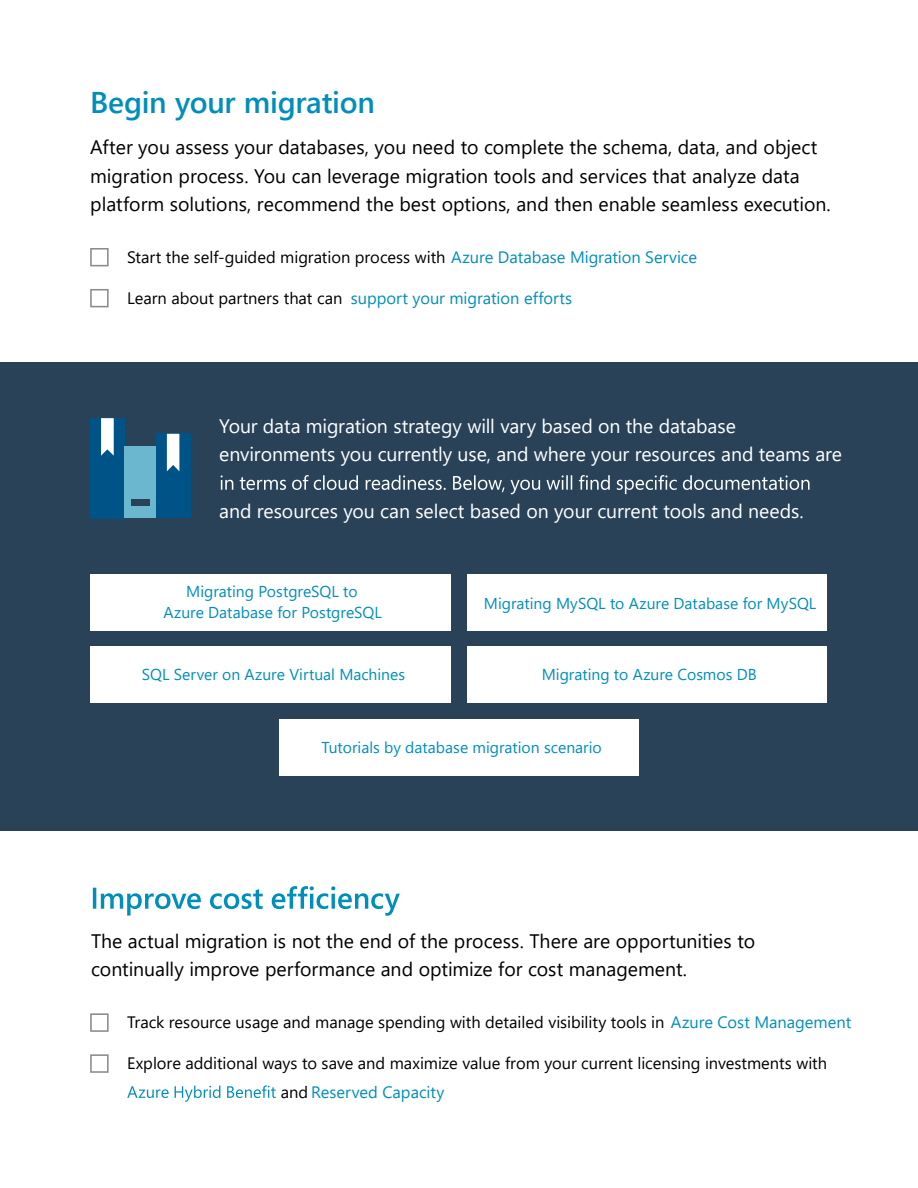
<style>
.page{position:relative;width:918px;height:1188px;background:#fff}
.page>*{position:absolute;margin:0;border:0;box-sizing:border-box;transform-origin:0 0}
.t1{font:600 30px "Segoe UI";letter-spacing:-.01em;color:#008eba}
.t2{font:19.5px/28.5px "Segoe UI";color:#000}
.t3{font:19.5px/28.5px "Segoe UI";letter-spacing:-.005em;color:#fff}
.t4{font:16.5px/28.5px "Segoe UI";color:#000}
.t5{font:16.5px "Segoe UI";color:#008eba}
.t6{font:15.75px/20.7px "Segoe UI";color:#008eba;text-align:center}
.s1{color:#008eba}
.s2{color:#000}
</style>
<div class="page">
<div style="left:0;top:363px;width:918px;height:468px;background:#294258"></div>
<svg style="left:93px;top:886px;width:307px;height:30px"></svg>
<div style="left:90px;top:418px;width:35px;height:100px;background:#005386"></div>
<div style="left:125px;top:446px;width:31px;height:72px;background:#6bb7d0"></div>
<div style="left:156px;top:434px;width:34px;height:84px;background:#005386"></div>
<svg style="left:101px;top:418px;width:13px;height:38px"></svg>
<svg style="left:167px;top:434px;width:12px;height:37px"></svg>
<div style="left:131px;top:499px;width:19px;height:7px;background:#294258"></div>
<svg style="left:127px;top:1085px;width:149px;height:17px"></svg>
<svg style="left:90px;top:248px;width:19px;height:18px"></svg>
<svg style="left:90px;top:1013px;width:19px;height:19px"></svg>
<svg style="left:90px;top:289px;width:19px;height:18px"></svg>
<svg style="left:90px;top:1054px;width:19px;height:19px"></svg>
<svg style="left:221px;top:475px;width:589px;height:19px"></svg>
<div style="left:90px;top:574px;width:361px;height:57px;background:#fff"></div>
<div style="left:90px;top:647px;width:361px;height:56px;background:#fff"></div>
<div style="left:467px;top:574px;width:360px;height:57px;background:#fff"></div>
<div style="left:467px;top:647px;width:360px;height:56px;background:#fff"></div>
<div style="left:279px;top:719px;width:360px;height:56px;background:#fff"></div>
<h1 class="t1" style="left:90px;top:74px;width:286px">Begin your migration</h1>
<p class="t2" style="left:90px;top:131px;width:742px">After you assess your databases, you need to complete the schema, data, and object migration process. You can leverage migration tools and services that analyze data platform solutions, recommend the best options, and then enable seamless execution.</p>
<p class="t4" style="left:127px;top:241px;width:571px">Start the self-guided migration process with <span class="s1">Azure Database Migration Service</span></p>
<p class="t5" style="left:127px;top:283px;width:447px"><span class="s2">Learn about partners that can</span> support your migration efforts</p>
<p class="t3" style="left:219px;top:410px;width:624px">Your data migration strategy will vary based on the database environments you currently use, and where your resources and teams are</p>
<p class="t3" style="left:219px;top:495px;width:586px">and resources you can select based on your current tools and needs.</p>
<p class="t6" style="left:164px;top:580px;width:220px">Migrating PostgreSQL to<br>Azure Database for PostgreSQL</p>
<p class="t6" style="left:142px;top:663px;width:265px">SQL Server on Azure Virtual Machines</p>
<p class="t6" style="left:484px;top:591px;width:334px">Migrating MySQL to Azure Database for MySQL</p>
<p class="t6" style="left:542px;top:663px;width:217px">Migrating to Azure Cosmos DB</p>
<p class="t6" style="left:321px;top:736px;width:282px">Tutorials by database migration scenario</p>
<p class="t2" style="left:91px;top:925px;width:666px">The actual migration is not the end of the process. There are opportunities to continually improve performance and optimize for cost management.</p>
<p class="t4" style="left:127px;top:1007px;width:726px">Track resource usage and manage spending with detailed visibility tools in <span class="s1">Azure Cost Management</span></p>
<p class="t4" style="left:281px;top:1048px;width:548px;text-indent:-154px">Explore additional ways to save and maximize value from your current licensing investments with and <span class="s1">Reserved Capacity</span></p>
</div>
